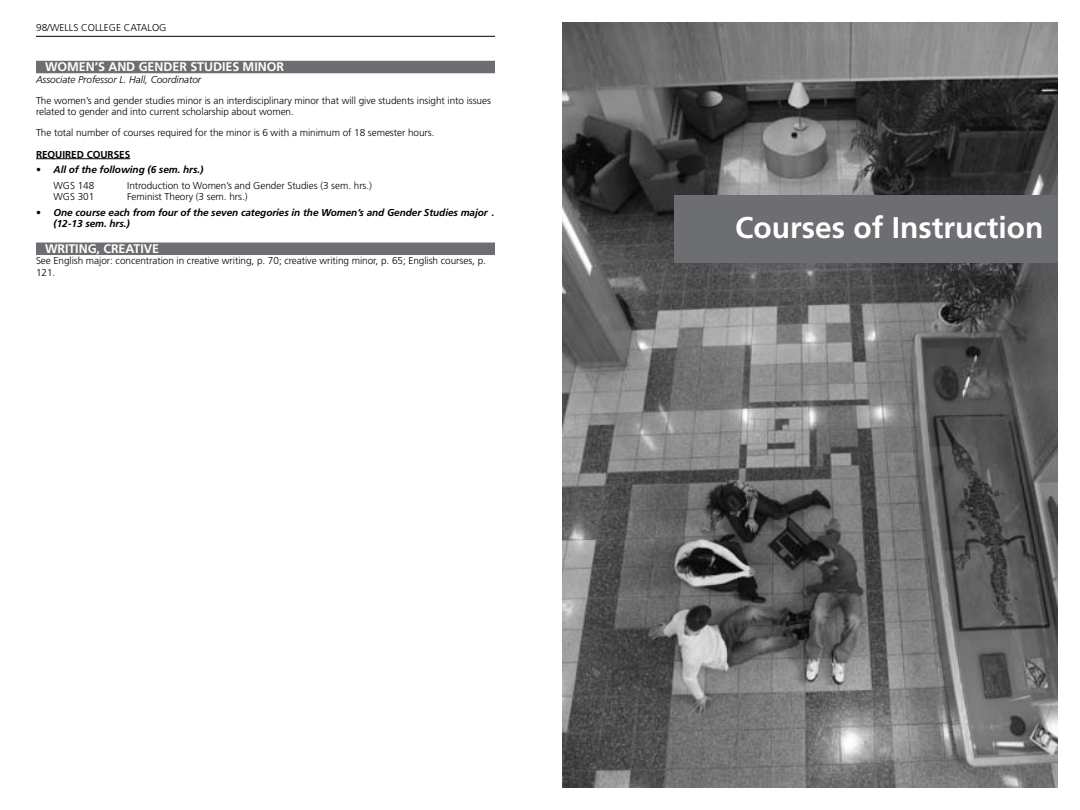
<style>
.page{position:relative;width:1080px;height:810px;background:#fff}
.page>*{position:absolute;margin:0;border:0;box-sizing:border-box;transform-origin:0 0}
.t1{font:700 30px "Frutiger LT Std";color:#fff}
.t2{font:700 12.5px "Frutiger LT Std";letter-spacing:-.005em;color:#fff}
.t3{font:300 10px/11.2px "Frutiger LT Std";letter-spacing:-.005em;color:#000}
.t4{font:italic 700 10px/15.8px "Frutiger LT Std";letter-spacing:-.005em;color:#000}
.t5{font:italic 300 10px "Frutiger LT Std";letter-spacing:-.005em;color:#000}
.t6{font:700 10px "Frutiger LT Std";letter-spacing:-.005em;color:#000}
.s1{font-weight:300;font-style:normal}
</style>
<div class="page">
<hr style="left:36px;top:36px;width:459px;height:1px;background:#000">
<img style="left:562px;top:22px;width:496px;height:766px">
<div style="left:674px;top:195px;width:384px;height:68px;background:#6d6e71"></div>
<div style="left:36px;top:61px;width:459px;height:12px;background:#6d6e71"></div>
<hr style="left:36px;top:158px;width:94px;height:1px;background:#000">
<div style="left:36px;top:243px;width:459px;height:12px;background:#6d6e71"></div>
<p class="t3" style="left:36px;top:22px;width:132px">98/WELLS COLLEGE CATALOG</p>
<p class="t2" style="left:45px;top:60px;width:241px">WOMEN’S AND GENDER STUDIES MINOR</p>
<p class="t5" style="left:36px;top:74px;width:167px">Associate Professor L. Hall, Coordinator</p>
<p class="t3" style="left:36px;top:95px;width:457px">The women’s and gender studies minor is an interdisciplinary minor that will give students insight into issues related to gender and into current scholarship about women.</p>
<p class="t3" style="left:36px;top:128px;width:400px">The total number of courses required for the minor is 6 with a minimum of 18 semester hours.</p>
<p class="t6" style="left:36px;top:148px;width:96px">REQUIRED COURSES</p>
<p class="t4" style="left:53px;top:162px;width:152px;text-indent:-18px"><span class="s1">•</span> All of the following (6 sem. hrs.)<br><span class="s1">WGS 148</span></p>
<p class="t3" style="left:127px;top:180px;width:246px">Introduction to Women’s and Gender Studies (3 sem. hrs.)</p>
<p class="t3" style="left:53px;top:192px;width:42px">WGS 301</p>
<p class="t3" style="left:127px;top:192px;width:122px">Feminist Theory (3 sem. hrs.)</p>
<p class="t4" style="left:53px;top:207px;width:443px;line-height:11.2px;text-indent:-18px"><span class="s1">•</span> One course each from four of the seven categories in the Women’s and Gender Studies major . (12-13 sem. hrs.)</p>
<p class="t2" style="left:45px;top:242px;width:115px">WRITING, CREATIVE</p>
<p class="t3" style="left:36px;top:256px;width:451px">See English major: concentration in creative writing, p. 70; creative writing minor, p. 65; English courses, p.<br>121.</p>
<h1 class="t1" style="left:735px;top:210px;width:310px">Courses of Instruction</h1>
</div>
